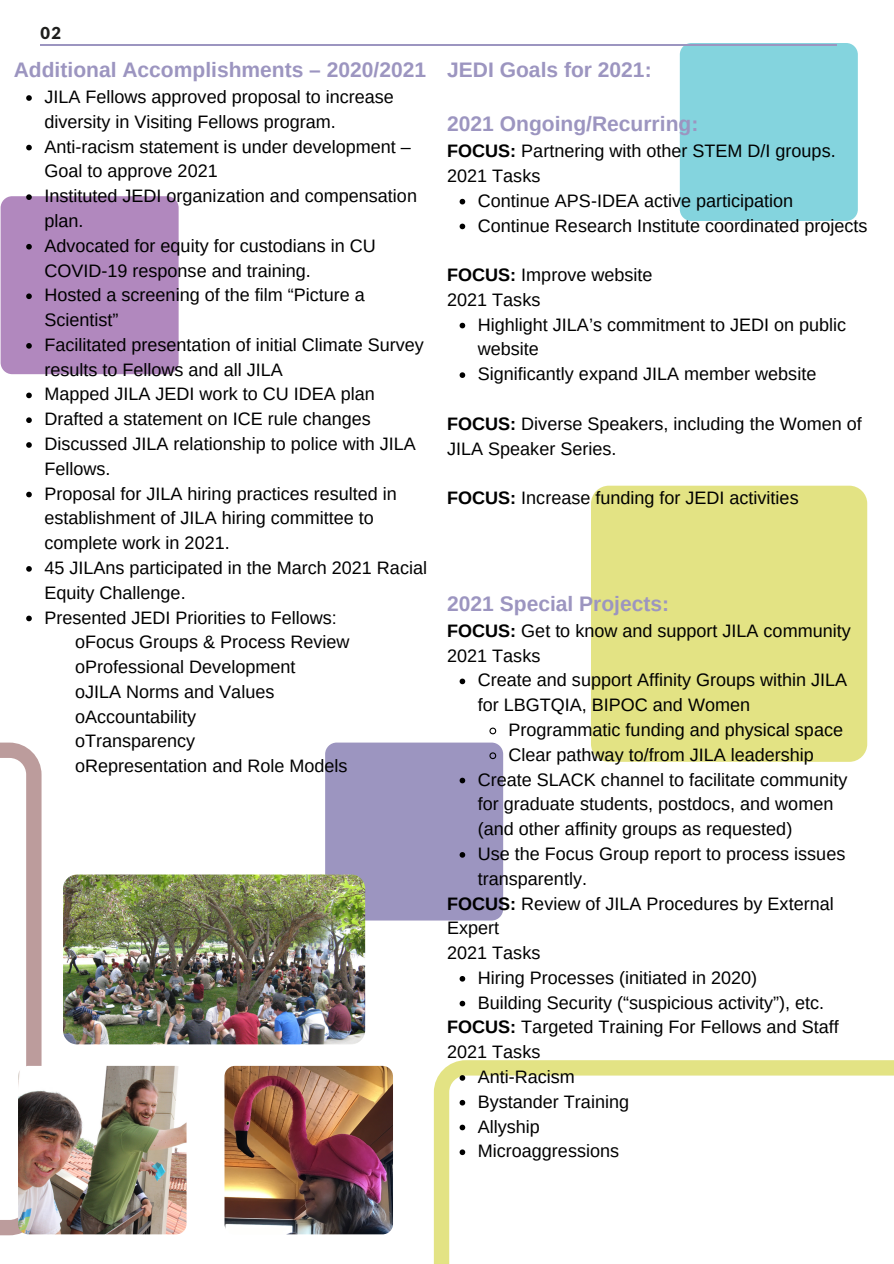
<style>
.page{position:relative;width:894px;height:1264px;background:#fff}
.page>*{position:absolute;margin:0;border:0;box-sizing:border-box;transform-origin:0 0}
.t1{font:700 21px "Arimo";color:#9c95c0}
.t2{font:18px/24.8px "Arimo";color:#000}
.t3{font:900 16.5px "Lato Latin";color:#1e1e1c}
.s1{font-weight:700}
</style>
<div class="page">
<div style="left:1px;top:196px;width:177px;height:178px;background:#b188be;border-radius:12px"></div>
<svg style="left:0;top:742px;width:42px;height:493px"></svg>
<div style="left:325px;top:742px;width:178px;height:178px;background:#9c95c0;border-radius:12px"></div>
<svg style="left:26px;top:95px;width:6px;height:6px"></svg>
<svg style="left:26px;top:145px;width:6px;height:5px"></svg>
<svg style="left:26px;top:194px;width:6px;height:6px"></svg>
<svg style="left:26px;top:244px;width:6px;height:5px"></svg>
<svg style="left:26px;top:293px;width:6px;height:6px"></svg>
<svg style="left:26px;top:343px;width:6px;height:5px"></svg>
<svg style="left:26px;top:392px;width:6px;height:6px"></svg>
<svg style="left:26px;top:417px;width:6px;height:6px"></svg>
<svg style="left:26px;top:442px;width:6px;height:6px"></svg>
<svg style="left:26px;top:491px;width:6px;height:6px"></svg>
<svg style="left:26px;top:566px;width:6px;height:5px"></svg>
<svg style="left:26px;top:615px;width:6px;height:6px"></svg>
<div style="left:590px;top:485px;width:277px;height:276px;background:#e3e384;border-radius:18px"></div>
<div style="left:679px;top:43px;width:178px;height:178px;background:#84d4de;border-radius:12px"></div>
<svg style="left:459px;top:199px;width:6px;height:5px"></svg>
<svg style="left:459px;top:224px;width:6px;height:5px"></svg>
<svg style="left:459px;top:323px;width:6px;height:5px"></svg>
<svg style="left:459px;top:372px;width:6px;height:6px"></svg>
<svg style="left:433px;top:1060px;width:460px;height:203px"></svg>
<svg style="left:459px;top:678px;width:6px;height:6px"></svg>
<svg style="left:489px;top:727px;width:8px;height:8px"></svg>
<svg style="left:489px;top:752px;width:8px;height:8px"></svg>
<svg style="left:459px;top:777px;width:6px;height:6px"></svg>
<svg style="left:459px;top:852px;width:6px;height:5px"></svg>
<svg style="left:459px;top:976px;width:6px;height:5px"></svg>
<svg style="left:459px;top:1000px;width:6px;height:6px"></svg>
<svg style="left:459px;top:1075px;width:6px;height:5px"></svg>
<svg style="left:459px;top:1099px;width:6px;height:6px"></svg>
<svg style="left:459px;top:1124px;width:6px;height:6px"></svg>
<svg style="left:459px;top:1149px;width:6px;height:6px"></svg>
<img style="left:18px;top:1065px;width:168px;height:169px;border-radius:10px">
<img style="left:224px;top:1065px;width:169px;height:169px;border-radius:10px">
<hr style="left:41px;top:44px;width:796px;height:1px;background:#9c95c0">
<img style="left:63px;top:874px;width:302px;height:170px;border-radius:14px">
<p class="t3" style="left:41px;top:25px;width:22px">02</p>
<p class="t1" style="left:14px;top:58px;width:414px">Additional Accomplishments – 2020/2021</p>
<p class="t2" style="left:44px;top:84px;width:351px">JILA Fellows approved proposal to increase diversity in Visiting Fellows program.</p>
<p class="t2" style="left:44px;top:134px;width:368px">Anti-racism statement is under development –<br>Goal to approve 2021</p>
<p class="t2" style="left:44px;top:184px;width:374px">Instituted JEDI organization and compensation plan.</p>
<p class="t2" style="left:44px;top:233px;width:333px">Advocated for equity for custodians in CU<br>COVID-19 response and training.</p>
<p class="t2" style="left:44px;top:283px;width:322px">Hosted a screening of the film “Picture a<br>Scientist”</p>
<p class="t2" style="left:44px;top:332px;width:381px">Facilitated presentation of initial Climate Survey results to Fellows and all JILA</p>
<p class="t2" style="left:44px;top:382px;width:332px">Mapped JILA JEDI work to CU IDEA plan</p>
<p class="t2" style="left:44px;top:406px;width:328px">Drafted a statement on ICE rule changes</p>
<p class="t2" style="left:44px;top:431px;width:373px">Discussed JILA relationship to police with JILA<br>Fellows.</p>
<p class="t2" style="left:44px;top:481px;width:354px">Proposal for JILA hiring practices resulted in establishment of JILA hiring committee to complete work in 2021.</p>
<p class="t2" style="left:44px;top:555px;width:384px">45 JILAns participated in the March 2021 Racial<br>Equity Challenge.</p>
<p class="t2" style="left:44px;top:605px;width:294px">Presented JEDI Priorities to Fellows:</p>
<p class="t2" style="left:75px;top:629px;width:276px">oFocus Groups &amp; Process Review</p>
<p class="t2" style="left:75px;top:654px;width:222px">oProfessional Development</p>
<p class="t2" style="left:75px;top:679px;width:201px">oJILA Norms and Values</p>
<p class="t2" style="left:75px;top:704px;width:123px">oAccountability</p>
<p class="t2" style="left:75px;top:728px;width:122px">oTransparency</p>
<p class="t2" style="left:75px;top:753px;width:274px">oRepresentation and Role Models</p>
<p class="t1" style="left:447px;top:58px;width:206px">JEDI Goals for 2021:</p>
<p class="t1" style="left:447px;top:112px;width:252px">2021 Ongoing/Recurring:</p>
<p class="t2" style="left:447px;top:138px;width:390px"><span class="s1">FOCUS:</span> Partnering with other STEM D/I groups.</p>
<p class="t2" style="left:447px;top:163px;width:95px">2021 Tasks</p>
<p class="t2" style="left:477px;top:188px;width:317px">Continue APS-IDEA active participation</p>
<p class="t2" style="left:477px;top:213px;width:391px">Continue Research Institute coordinated projects</p>
<p class="t2" style="left:447px;top:262px;width:207px"><span class="s1">FOCUS:</span> Improve website</p>
<p class="t2" style="left:447px;top:287px;width:95px">2021 Tasks</p>
<p class="t2" style="left:477px;top:312px;width:370px">Highlight JILA’s commitment to JEDI on public website</p>
<p class="t2" style="left:477px;top:361px;width:340px">Significantly expand JILA member website</p>
<p class="t2" style="left:447px;top:411px;width:416px"><span class="s1">FOCUS:</span> Diverse Speakers, including the Women of<br>JILA Speaker Series.</p>
<p class="t2" style="left:447px;top:485px;width:353px"><span class="s1">FOCUS:</span> Increase funding for JEDI activities</p>
<p class="t1" style="left:447px;top:592px;width:223px">2021 Special Projects:</p>
<p class="t2" style="left:447px;top:618px;width:405px"><span class="s1">FOCUS:</span> Get to know and support JILA community</p>
<p class="t2" style="left:447px;top:643px;width:95px">2021 Tasks</p>
<p class="t2" style="left:477px;top:668px;width:371px">Create and support Affinity Groups within JILA for LBGTQIA, BIPOC and Women</p>
<p class="t2" style="left:508px;top:717px;width:336px">Programmatic funding and physical space</p>
<p class="t2" style="left:508px;top:742px;width:307px">Clear pathway to/from JILA leadership</p>
<p class="t2" style="left:477px;top:767px;width:371px">Create SLACK channel to facilitate community for graduate students, postdocs, and women (and other affinity groups as requested)</p>
<p class="t2" style="left:477px;top:841px;width:369px">Use the Focus Group report to process issues transparently.</p>
<p class="t2" style="left:447px;top:890px;width:388px"><span class="s1">FOCUS:</span> Review of JILA Procedures by External<br>Expert</p>
<p class="t2" style="left:447px;top:940px;width:95px">2021 Tasks</p>
<p class="t2" style="left:477px;top:965px;width:281px">Hiring Processes (initiated in 2020)</p>
<p class="t2" style="left:477px;top:990px;width:348px">Building Security (“suspicious activity”), etc.</p>
<p class="t2" style="left:447px;top:1014px;width:393px"><span class="s1">FOCUS:</span> Targeted Training For Fellows and Staff</p>
<p class="t2" style="left:447px;top:1039px;width:95px">2021 Tasks</p>
<p class="t2" style="left:477px;top:1064px;width:99px">Anti-Racism</p>
<p class="t2" style="left:477px;top:1089px;width:153px">Bystander Training</p>
<p class="t2" style="left:477px;top:1113px;width:64px">Allyship</p>
<p class="t2" style="left:477px;top:1138px;width:143px">Microaggressions</p>
</div>
